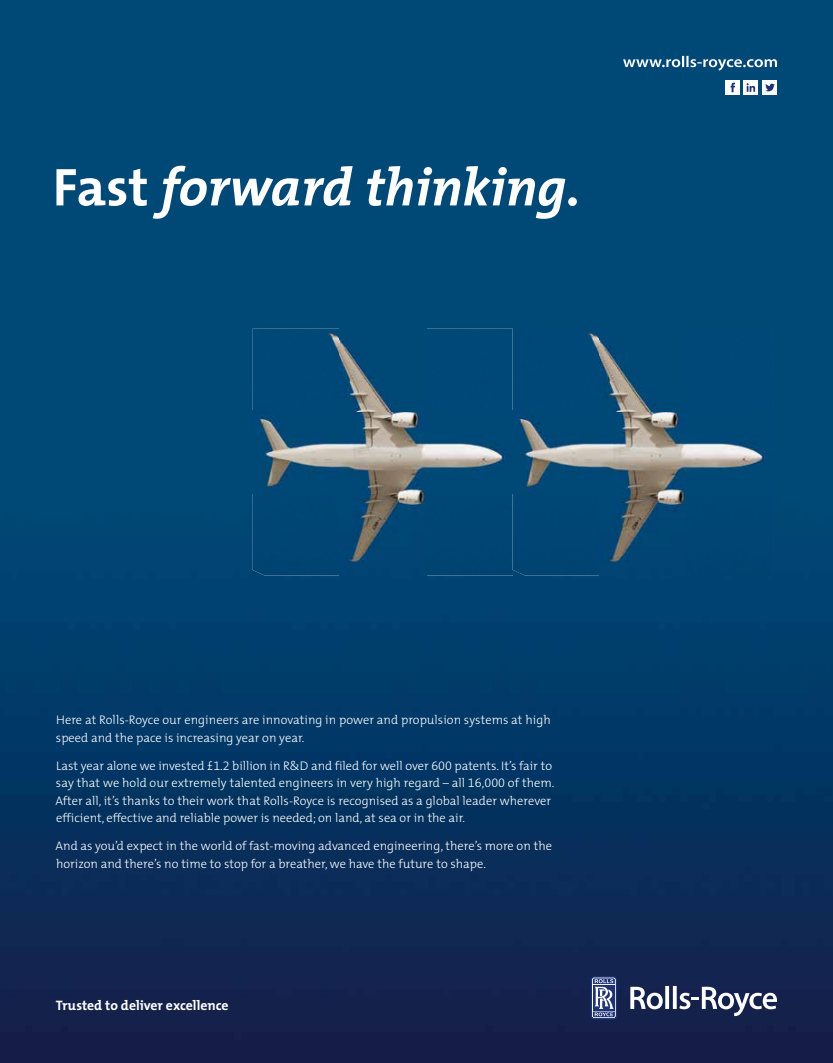
<style>
.page{position:relative;width:833px;height:1063px;background:#fff}
.page>*{position:absolute;margin:0;border:0;box-sizing:border-box;transform-origin:0 0}
.t1{font:italic 700 53.62px "The Mix";color:#fff}
.t2{font:700 13.75px "The Mix";letter-spacing:-.005em;color:#fff}
.t3{font:300 12.5px/17.5px "The Mix";color:#fff}
.s1{font-style:normal}
.s2{font-family:"The Mix Light Expert";font-weight:400}
</style>
<div class="page">
<img style="left:0;top:0;width:833px;height:1063px">
<img style="left:252px;top:329px;width:521px;height:247px">
<img style="left:512px;top:329px;width:1px;height:241px">
<svg style="left:623px;top:56px;width:154px;height:15px;background:#3e7597"></svg>
<svg style="left:630px;top:986px;width:147px;height:30px"></svg>
<svg style="left:590px;top:976px;width:27px;height:44px"></svg>
<div style="left:725px;top:80px;width:15px;height:15px;background:#fff"></div>
<svg style="left:730px;top:83px;width:5px;height:9px"></svg>
<div style="left:743px;top:80px;width:15px;height:15px;background:#fff"></div>
<svg style="left:746px;top:83px;width:9px;height:9px"></svg>
<div style="left:762px;top:80px;width:15px;height:15px;background:#fff"></div>
<svg style="left:765px;top:84px;width:10px;height:7px"></svg>
<p class="t1" style="left:53px;top:142px;width:529px"><span class="s1">Fast</span> forward thinking.</p>
<p class="t3" style="left:56px;top:711px;width:496px">Here at Rolls-Royce our engineers are innovating in power and propulsion systems at high speed and the pace is increasing year on year.</p>
<p class="t3" style="left:56px;top:756px;width:500px">Last year alone we invested £<span class="s2">1.2</span> billion in R&amp;D and filed for well over <span class="s2">600</span> patents. It’s fair to say that we hold our extremely talented engineers in very high regard – all <span class="s2">16,000</span> of them.<br>After all, it’s thanks to their work that Rolls-Royce is recognised as a global leader wherever efficient, effective and reliable power is needed; on land, at sea or in the air.</p>
<p class="t3" style="left:56px;top:837px;width:498px">And as you’d expect in the world of fast-moving advanced engineering, there’s more on the horizon and there’s no time to stop for a breather, we have the future to shape.</p>
<p class="t2" style="left:56px;top:994px;width:174px">Trusted to deliver excellence</p>
</div>
